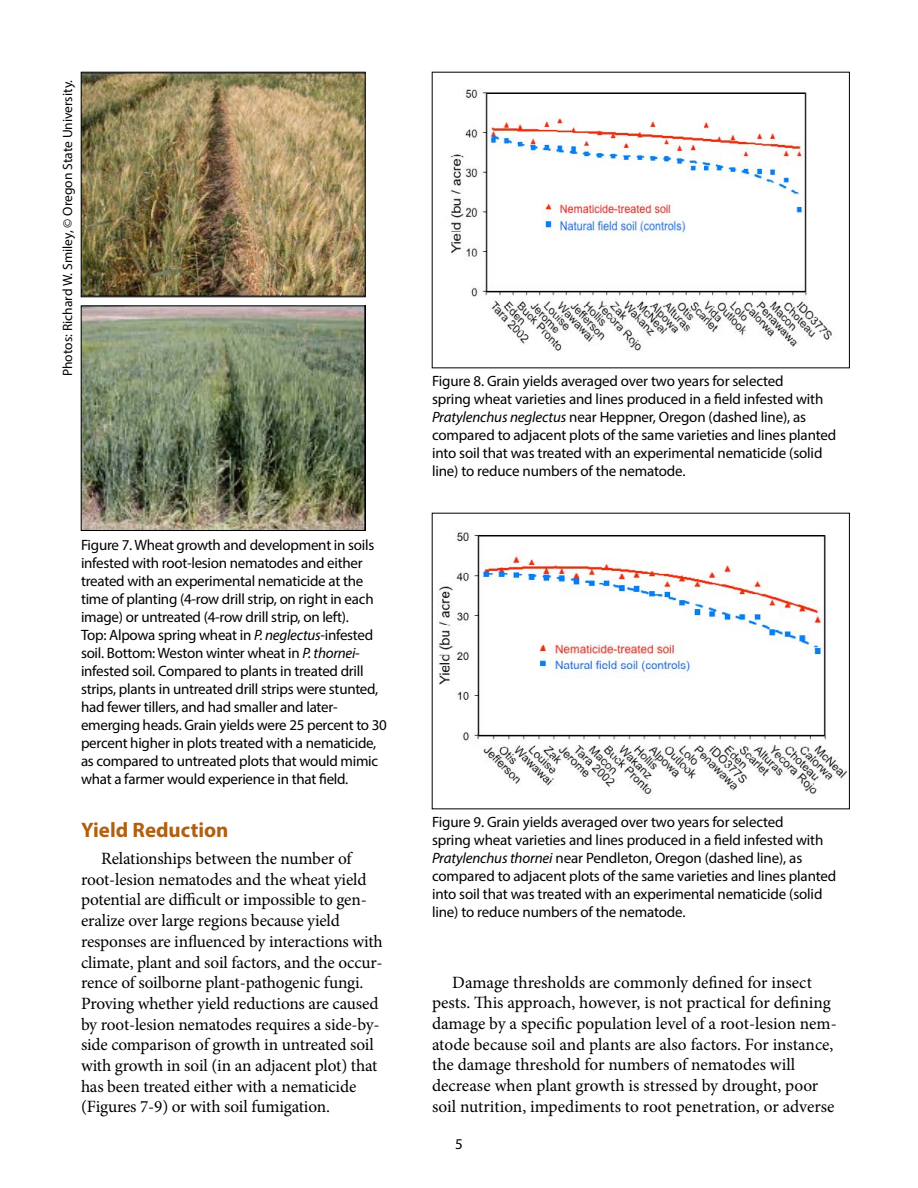
<style>
.page{position:relative;width:918px;height:1188px;background:#fff}
.page>*{position:absolute;margin:0;border:0;box-sizing:border-box;transform-origin:0 0}
.Subhead_1{font:700 21px "Myriad Pro";color:#b06010}
.Body_text{font:17.25px/20.7px "Minion Pro";letter-spacing:-.01em;color:#000}
.t1{font:15px/18px "Myriad Pro";letter-spacing:-.015em;color:#000}
.Credit{font:13.5px "Myriad Pro";color:#000}
.s1{font-style:italic}
</style>
<div class="page">
<img style="left:83px;top:74px;width:280px;height:221px">
<div style="left:81px;top:72px;width:284px;height:225px;border:1px solid #000"></div>
<img style="left:83px;top:308px;width:280px;height:221px">
<div style="left:81px;top:306px;width:284px;height:225px;border:1px solid #000"></div>
<img style="left:450px;top:89px;width:382px;height:262px">
<img style="left:439px;top:532px;width:409px;height:265px">
<p class="Credit" style="left:59px;top:376px;width:298px;rotate:-90deg">Photos: Richard W. Smiley, © Oregon State University.</p>
<p class="t1" style="left:81px;top:536px;width:307px">Figure 7. Wheat growth and development in soils infested with root-lesion nematodes and either treated with an experimental nematicide at the time of planting (4-row drill strip, on right in each image) or untreated (4-row drill strip, on left).<br>Top: Alpowa spring wheat in <span class="s1">P. neglectus</span>-infested soil. Bottom: Weston winter wheat in <span class="s1">P. thornei&shy;</span>infested soil. Compared to plants in treated drill strips, plants in untreated drill strips were stunted, had fewer tillers, and had smaller and later&shy;emerging heads. Grain yields were 25 percent to 30 percent higher in plots treated with a nematicide, as compared to untreated plots that would mimic what a farmer would experience in that field.</p>
<h2 class="Subhead_1" style="left:81px;top:816px;width:149px">Yield Reduction</h2>
<p class="Body_text" style="left:81px;top:848px;width:303px;text-indent:20px">Relationships between the number of root-lesion nematodes and the wheat yield potential are difficult or impossible to gen&shy;eralize over large regions because yield responses are influenced by interactions with climate, plant and soil factors, and the occur&shy;rence of soilborne plant-pathogenic fungi.<br>Proving whether yield reductions are caused by root-lesion nematodes requires a side-by&shy;side comparison of growth in untreated soil with growth in soil (in an adjacent plot) that has been treated either with a nematicide (Figures 7-9) or with soil fumigation.</p>
<p class="t1" style="left:432px;top:372px;width:406px">Figure 8. Grain yields averaged over two years for selected<br>spring wheat varieties and lines produced in a field infested with <span class="s1">Pratylenchus neglectus</span> near Heppner, Oregon (dashed line), as compared to adjacent plots of the same varieties and lines planted into soil that was treated with an experimental nematicide (solid line) to reduce numbers of the nematode.</p>
<p class="t1" style="left:432px;top:813px;width:406px">Figure 9. Grain yields averaged over two years for selected<br>spring wheat varieties and lines produced in a field infested with <span class="s1">Pratylenchus thornei</span> near Pendleton, Oregon (dashed line), as compared to adjacent plots of the same varieties and lines planted into soil that was treated with an experimental nematicide (solid line) to reduce numbers of the nematode.</p>
<p class="Body_text" style="left:432px;top:972px;width:406px;text-indent:20px">Damage thresholds are commonly defined for insect pests. This approach, however, is not practical for defining damage by a specific population level of a root-lesion nem&shy;atode because soil and plants are also factors. For instance, the damage threshold for numbers of nematodes will decrease when plant growth is stressed by drought, poor soil nutrition, impediments to root penetration, or adverse</p>
<p class="t1" style="left:455px;top:1135px;width:9px">5</p>
</div>
